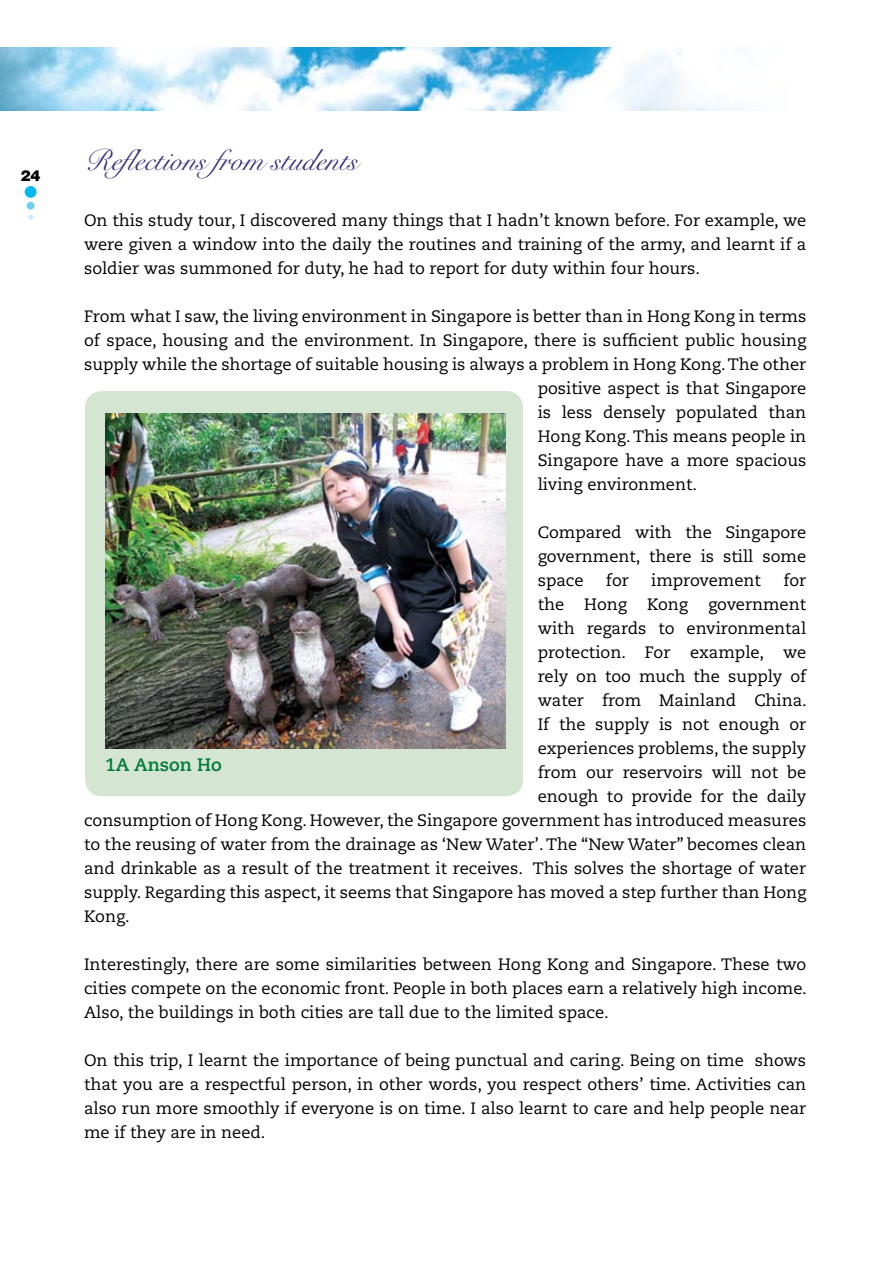
<style>
.page{position:relative;width:893px;height:1263px;background:#fff}
.page>*{position:absolute;margin:0;border:0;box-sizing:border-box;transform-origin:0 0}
.t1{font:30px "Snell Roundhand Script";color:#322e7a}
.t2{font:700 18px "Caecilia";color:#007a37}
.t3{font:16.5px/24px "Caecilia";color:#000;text-align:justify}
.t4{font:900 15px "Helvetica";color:#000}
</style>
<div class="page">
<div style="left:25px;top:186px;width:12px;height:12px;background:#00b9f2;border-radius:50%"></div>
<div style="left:27px;top:202px;width:8px;height:8px;background:#6dcff6;border-radius:50%"></div>
<svg style="left:28px;top:215px;width:5px;height:5px"></svg>
<img style="left:0;top:48px;width:748px;height:63px">
<div style="left:85px;top:391px;width:438px;height:405px;background:#d4e5d1;border-radius:17px"></div>
<img style="left:105px;top:413px;width:401px;height:335px">
<p class="t4" style="left:21px;top:165px;width:22px">24</p>
<h1 class="t1" style="left:85px;top:143px;width:275px">Reflections from students</h1>
<p class="t3" style="left:84px;top:208px;width:724px">On this study tour, I discovered many things that I hadn’t known before. For example, we were given a window into the daily the routines and training of the army, and learnt if a soldier was summoned for duty, he had to report for duty within four hours.</p>
<p class="t3" style="left:84px;top:304px;width:724px">From what I saw, the living environment in Singapore is better than in Hong Kong in terms</p>
<p class="t3" style="left:84px;top:328px;width:724px">of space, housing and the environment. In Singapore, there is sufficient public housing</p>
<p class="t3" style="left:84px;top:352px;width:724px">supply while the shortage of suitable housing is always a problem in Hong Kong. The other</p>
<p class="t3" style="left:538px;top:376px;width:270px">positive aspect is that Singapore</p>
<p class="t3" style="left:538px;top:400px;width:270px">is less densely populated than</p>
<p class="t3" style="left:538px;top:424px;width:270px">Hong Kong. This means people in</p>
<p class="t3" style="left:538px;top:448px;width:270px">Singapore have a more spacious</p>
<p class="t3" style="left:538px;top:472px;width:161px">living environment.</p>
<p class="t3" style="left:538px;top:520px;width:270px">Compared with the Singapore government, there is still some space</p>
<p class="t3" style="left:606px;top:568px;width:24px">for</p>
<p class="t3" style="left:651px;top:568px;width:111px">improvement</p>
<p class="t3" style="left:783px;top:568px;width:24px">for</p>
<p class="t3" style="left:538px;top:592px;width:270px">the Hong Kong government</p>
<p class="t3" style="left:538px;top:616px;width:270px">with regards to environmental</p>
<p class="t3" style="left:538px;top:640px;width:270px">protection. For example, we</p>
<p class="t3" style="left:538px;top:664px;width:270px">rely on too much the supply of</p>
<p class="t3" style="left:538px;top:688px;width:271px">water from Mainland China.</p>
<p class="t3" style="left:538px;top:712px;width:270px">If the supply is not enough or</p>
<p class="t3" style="left:538px;top:736px;width:270px">experiences problems, the supply</p>
<p class="t3" style="left:538px;top:760px;width:270px">from our reservoirs will not be</p>
<p class="t3" style="left:538px;top:784px;width:270px">enough to provide for the daily</p>
<p class="t3" style="left:84px;top:808px;width:724px">consumption of Hong Kong. However, the Singapore government has introduced measures</p>
<p class="t3" style="left:84px;top:832px;width:724px">to the reusing of water from the drainage as ‘New Water’. The “New Water” becomes clean</p>
<p class="t3" style="left:84px;top:856px;width:724px">and drinkable as a result of the treatment it receives. This solves the shortage of water</p>
<p class="t3" style="left:84px;top:880px;width:724px">supply. Regarding this aspect, it seems that Singapore has moved a step further than Hong</p>
<p class="t3" style="left:84px;top:904px;width:47px">Kong.</p>
<p class="t3" style="left:84px;top:952px;width:724px">Interestingly, there are some similarities between Hong Kong and Singapore. These two cities compete on the economic front. People in both places earn a relatively high income.<br>Also, the buildings in both cities are tall due to the limited space.</p>
<p class="t3" style="left:84px;top:1048px;width:724px">On this trip, I learnt the importance of being punctual and caring. Being on time shows that you are a respectful person, in other words, you respect others’ time. Activities can also run more smoothly if everyone is on time. I also learnt to care and help people near me if they are in need.</p>
<p class="t2" style="left:105px;top:754px;width:118px">1A Anson Ho</p>
</div>
